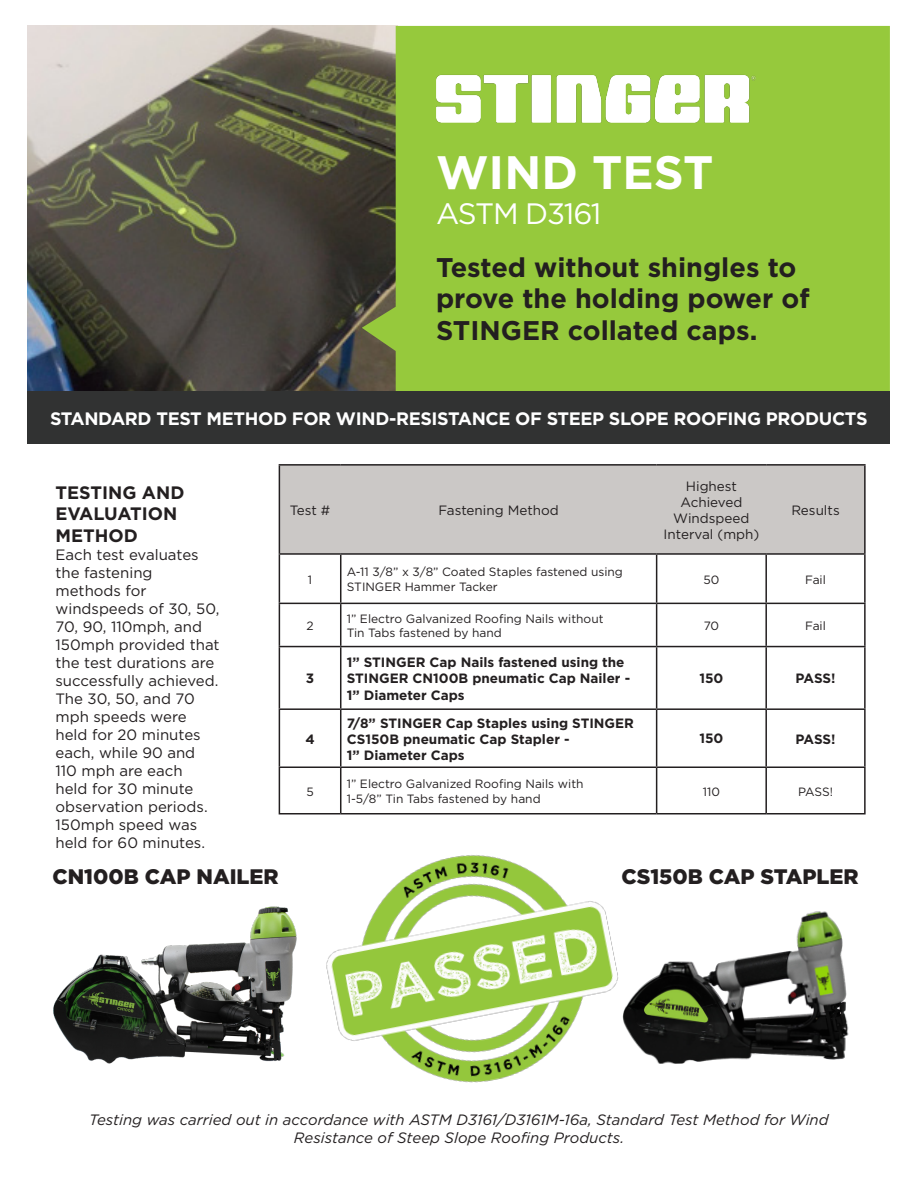
<style>
.page{position:relative;width:918px;height:1188px;background:#fff}
.page>*{position:absolute;margin:0;border:0;box-sizing:border-box;transform-origin:0 0}
.t1{font:700 46.8px "Gotham";color:#fff}
.t2{font:29.55px "Gotham";letter-spacing:-.04em;color:#fff}
.t3{font:700 27px/31.5px "Gotham";color:#231f20}
.t4{font:900 21px "Gotham";color:#231f20}
.t5{font:700 18px "Gotham";letter-spacing:-.02em;color:#fff}
.t6{font:700 18px/21.6px "Gotham";color:#231f20}
.t7{font:15px/18px "Gotham";color:#231f20}
.t8{font:italic 15px/18px "Gotham";color:#231f20;text-align:center}
.t9{font:700 13.5px/16.2px "Gotham";color:#231f20}
.t10{font:13.5px/16.2px "Gotham";color:#231f20;text-align:center}
.t11{font:12px/14.4px "Gotham";color:#231f20}
</style>
<div class="page">
<img style="left:27px;top:26px;width:335px;height:365px">
<div style="left:362px;top:26px;width:528px;height:365px;background:#96c93c"></div>
<div style="left:280px;top:466px;width:584px;height:87px;background:#cbc8c6"></div>
<hr style="left:279px;top:464px;width:62px;height:2px;background:#231f20">
<hr style="left:279px;top:466px;width:1px;height:87px;background:#231f20">
<hr style="left:341px;top:464px;width:316px;height:2px;background:#231f20">
<hr style="left:657px;top:464px;width:109px;height:2px;background:#231f20">
<hr style="left:766px;top:464px;width:100px;height:2px;background:#231f20">
<hr style="left:864px;top:466px;width:2px;height:87px;background:#231f20">
<hr style="left:279px;top:553px;width:62px;height:2px;background:#231f20">
<hr style="left:279px;top:555px;width:1px;height:48px;background:#231f20">
<hr style="left:341px;top:553px;width:316px;height:2px;background:#231f20">
<hr style="left:340px;top:555px;width:1px;height:48px;background:#231f20">
<hr style="left:657px;top:553px;width:109px;height:2px;background:#231f20">
<hr style="left:656px;top:555px;width:1px;height:48px;background:#231f20">
<hr style="left:766px;top:553px;width:100px;height:2px;background:#231f20">
<hr style="left:765px;top:555px;width:2px;height:48px;background:#231f20">
<hr style="left:864px;top:555px;width:2px;height:48px;background:#231f20">
<hr style="left:279px;top:603px;width:62px;height:1px;background:#231f20">
<hr style="left:279px;top:604px;width:1px;height:42px;background:#231f20">
<hr style="left:341px;top:603px;width:316px;height:1px;background:#231f20">
<hr style="left:340px;top:604px;width:1px;height:42px;background:#231f20">
<hr style="left:657px;top:603px;width:109px;height:1px;background:#231f20">
<hr style="left:656px;top:604px;width:1px;height:42px;background:#231f20">
<hr style="left:766px;top:603px;width:100px;height:1px;background:#231f20">
<hr style="left:765px;top:604px;width:2px;height:42px;background:#231f20">
<hr style="left:864px;top:604px;width:2px;height:42px;background:#231f20">
<hr style="left:279px;top:646px;width:62px;height:1px;background:#231f20">
<hr style="left:279px;top:647px;width:1px;height:61px;background:#231f20">
<hr style="left:341px;top:646px;width:316px;height:1px;background:#231f20">
<hr style="left:340px;top:647px;width:1px;height:61px;background:#231f20">
<hr style="left:657px;top:646px;width:109px;height:1px;background:#231f20">
<hr style="left:656px;top:647px;width:1px;height:61px;background:#231f20">
<hr style="left:766px;top:646px;width:100px;height:1px;background:#231f20">
<hr style="left:765px;top:647px;width:2px;height:61px;background:#231f20">
<hr style="left:864px;top:647px;width:2px;height:61px;background:#231f20">
<hr style="left:279px;top:708px;width:62px;height:2px;background:#231f20">
<hr style="left:279px;top:710px;width:1px;height:56px;background:#231f20">
<hr style="left:341px;top:708px;width:316px;height:2px;background:#231f20">
<hr style="left:340px;top:710px;width:1px;height:56px;background:#231f20">
<hr style="left:657px;top:708px;width:109px;height:2px;background:#231f20">
<hr style="left:656px;top:710px;width:1px;height:56px;background:#231f20">
<hr style="left:766px;top:708px;width:100px;height:2px;background:#231f20">
<hr style="left:765px;top:710px;width:2px;height:56px;background:#231f20">
<hr style="left:864px;top:710px;width:2px;height:56px;background:#231f20">
<hr style="left:279px;top:766px;width:62px;height:2px;background:#231f20">
<hr style="left:279px;top:768px;width:1px;height:45px;background:#231f20">
<hr style="left:341px;top:766px;width:316px;height:2px;background:#231f20">
<hr style="left:340px;top:768px;width:1px;height:45px;background:#231f20">
<hr style="left:657px;top:766px;width:109px;height:2px;background:#231f20">
<hr style="left:656px;top:768px;width:1px;height:45px;background:#231f20">
<hr style="left:766px;top:766px;width:100px;height:2px;background:#231f20">
<hr style="left:765px;top:768px;width:2px;height:45px;background:#231f20">
<hr style="left:864px;top:768px;width:2px;height:45px;background:#231f20">
<hr style="left:279px;top:813px;width:62px;height:1px;background:#231f20">
<hr style="left:341px;top:813px;width:316px;height:1px;background:#231f20">
<hr style="left:657px;top:813px;width:109px;height:1px;background:#231f20">
<hr style="left:766px;top:813px;width:100px;height:1px;background:#231f20">
<img style="left:53px;top:906px;width:244px;height:158px">
<img style="left:637px;top:911px;width:212px;height:153px">
<div style="left:27px;top:391px;width:863px;height:52px;background:#313232"></div>
<img style="left:436px;top:69px;width:323px;height:62px">
<img style="left:326px;top:855px;width:311px;height:228px">
<p class="t1" style="left:436px;top:145px;width:279px">WIND TEST</p>
<p class="t2" style="left:436px;top:195px;width:167px">ASTM D3161</p>
<p class="t3" style="left:436px;top:251px;width:375px">Tested without shingles to prove the holding power of<br>STINGER collated caps.</p>
<p class="t5" style="left:50px;top:408px;width:819px">STANDARD TEST METHOD FOR WIND-RESISTANCE OF STEEP SLOPE ROOFING PRODUCTS</p>
<p class="t6" style="left:56px;top:481px;width:130px">TESTING AND</p>
<p class="t6" style="left:56px;top:502px;width:123px">EVALUATION<br>METHOD</p>
<p class="t7" style="left:56px;top:545px;width:166px">Each test evaluates the fastening methods for windspeeds of 30, 50,<br>70, 90, 110mph, and<br>150mph provided that the test durations are successfully achieved.<br>The 30, 50, and 70 mph speeds were held for 20 minutes each, while 90 and<br>110 mph are each<br>held for 30 minute observation periods.<br>150mph speed was held for 60 minutes.</p>
<p class="t10" style="left:290px;top:502px;width:42px">Test #</p>
<p class="t10" style="left:438px;top:502px;width:122px">Fastening Method</p>
<p class="t10" style="left:664px;top:478px;width:97px">Highest<br>Achieved<br>Windspeed<br>Interval (mph)</p>
<p class="t10" style="left:791px;top:502px;width:50px">Results</p>
<p class="t11" style="left:308px;top:572px;width:6px">1</p>
<p class="t11" style="left:347px;top:565px;width:278px">A-11 3/8” x 3/8” Coated Staples fastened using<br>STINGER Hammer Tacker</p>
<p class="t11" style="left:703px;top:572px;width:17px">50</p>
<p class="t11" style="left:805px;top:572px;width:22px">Fail</p>
<p class="t11" style="left:306px;top:618px;width:9px">2</p>
<p class="t11" style="left:347px;top:611px;width:258px">1” Electro Galvanized Roofing Nails without</p>
<p class="t11" style="left:347px;top:625px;width:157px">Tin Tabs fastened by hand</p>
<p class="t11" style="left:704px;top:618px;width:17px">70</p>
<p class="t11" style="left:805px;top:618px;width:22px">Fail</p>
<p class="t9" style="left:306px;top:670px;width:10px">3</p>
<p class="t9" style="left:347px;top:654px;width:285px">1” STINGER Cap Nails fastened using the<br>STINGER CN100B pneumatic Cap Nailer -</p>
<p class="t9" style="left:347px;top:686px;width:119px">1” Diameter Caps</p>
<p class="t9" style="left:699px;top:670px;width:26px">150</p>
<p class="t9" style="left:795px;top:670px;width:42px">PASS!</p>
<p class="t9" style="left:305px;top:731px;width:11px">4</p>
<p class="t9" style="left:347px;top:714px;width:289px">7/8” STINGER Cap Staples using STINGER<br>CS150B pneumatic Cap Stapler -</p>
<p class="t9" style="left:347px;top:747px;width:119px">1” Diameter Caps</p>
<p class="t9" style="left:699px;top:730px;width:26px">150</p>
<p class="t9" style="left:795px;top:731px;width:42px">PASS!</p>
<p class="t11" style="left:306px;top:784px;width:9px">5</p>
<p class="t11" style="left:347px;top:777px;width:238px">1” Electro Galvanized Roofing Nails with</p>
<p class="t11" style="left:347px;top:791px;width:195px">1-5/8” Tin Tabs fastened by hand</p>
<p class="t11" style="left:703px;top:784px;width:19px">110</p>
<p class="t11" style="left:798px;top:784px;width:36px">PASS!</p>
<p class="t4" style="left:52px;top:864px;width:228px">CN100B CAP NAILER</p>
<p class="t4" style="left:621px;top:864px;width:239px">CS150B CAP STAPLER</p>
<p class="t8" style="left:89px;top:1110px;width:741px">Testing was carried out in accordance with ASTM D3161/D3161M-16a, Standard Test Method for Wind<br>Resistance of Steep Slope Roofing Products.</p>
</div>
